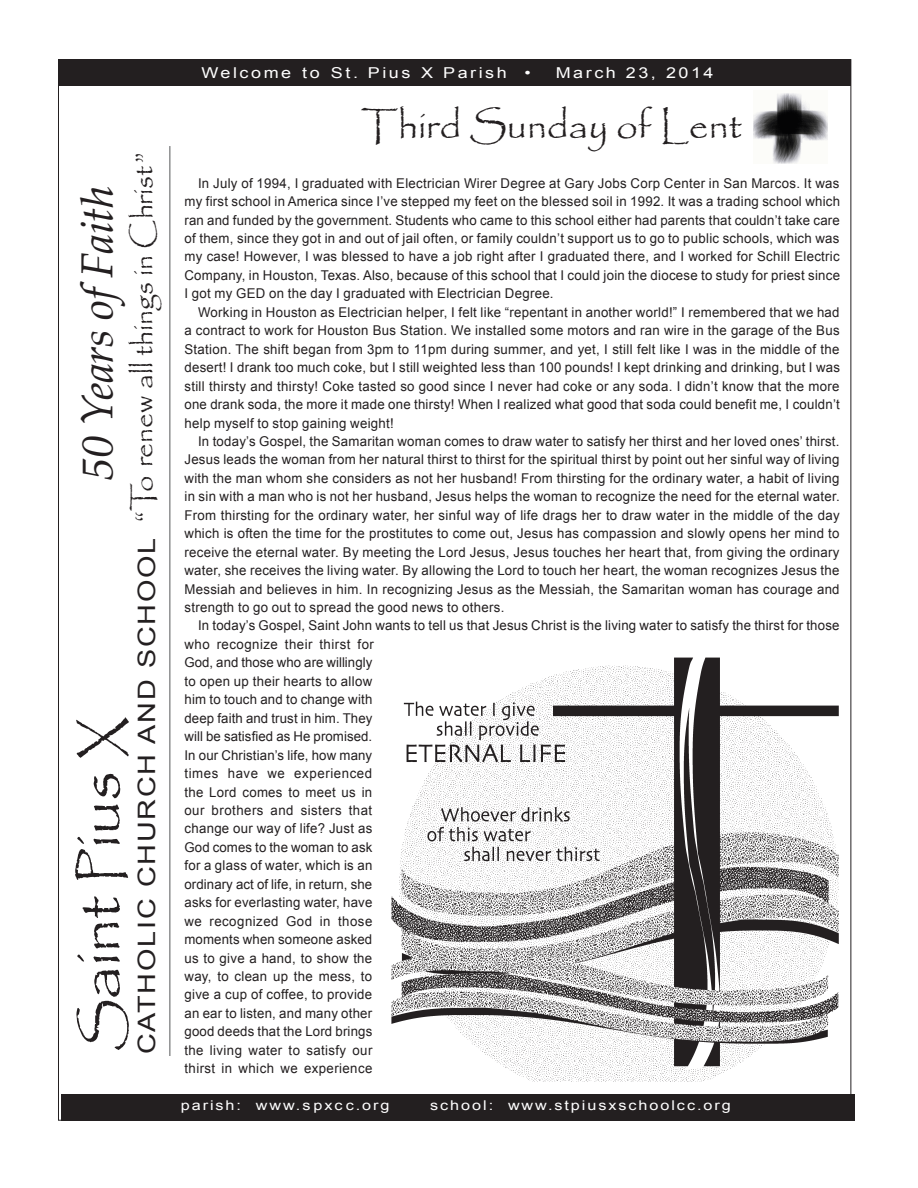
<style>
.page{position:relative;width:918px;height:1188px;background:#fff}
.page>*{position:absolute;margin:0;border:0;box-sizing:border-box;transform-origin:0 0}
.Headline{font:67.5px "Papyrus";letter-spacing:-.015em;color:#231f20}
.Headline-2{font:54px "Papyrus";color:#231f20}
.Headline-3{font:italic 45px "Palatino Linotype";letter-spacing:-.015em;color:#231f20}
.t1{font:38.85px "Papyrus";color:#231f20}
.t2{font:29.1px "Papyrus";color:#231f20}
.Headline-4{font:24px "Arial";letter-spacing:.06em;color:#231f20;scale:1.2 1}
.Headline-5{font:15px "Arial";letter-spacing:.14em;color:#fff;scale:1.2 1}
.Bulletin_text{font:13.5px/18.5px "Arial";letter-spacing:.02em;color:#231f20;text-align:justify}
.Headline-6{font:13.5px "Arial";letter-spacing:.12em;color:#fff;scale:1.2 1}
.s1{font-size:54px}
</style>
<div class="page">
<div style="left:62px;top:1095px;width:793px;height:26px;background:#231f20"></div>
<hr style="left:170px;top:146px;width:1px;height:910px;background:#57585a">
<div style="left:58px;top:60px;width:793px;height:26px;background:#231f20"></div>
<img style="left:753px;top:93px;width:74px;height:71px">
<img style="left:391px;top:657px;width:448px;height:425px">
<p class="t2" style="left:126px;top:522px;width:371px;rotate:-90deg">“To renew all things in Christ”</p>
<p class="Headline-3" style="left:65px;top:480px;width:296px;rotate:-90deg">50 Years ofFaith</p>
<p class="Headline" style="left:57px;top:1000px;width:284px;rotate:-90deg">aint <span class="s1">P</span>ius <span class="s1">X</span></p>
<p class="Headline-2" style="left:69px;top:1051px;width:54px;rotate:-90deg">S</p>
<p class="Headline-4" style="left:131px;top:1054px;width:432px;rotate:-90deg">CATHOLIC CHURCH AND SCHOOL</p>
<p class="Headline-5" style="left:201px;top:63px;width:276px">Welcome to St. Pius X Parish •</p>
<p class="Headline-5" style="left:556px;top:63px;width:133px">March 23, 2014</p>
<p class="t1" style="left:361px;top:102px;width:382px">Third Sunday of Lent</p>
<p class="Bulletin_text" style="left:184px;top:174px;width:657px;text-indent:14px">In July of 1994, I graduated with Electrician Wirer Degree at Gary Jobs Corp Center in San Marcos. It was my first school in America since I’ve stepped my feet on the blessed soil in 1992. It was a trading school which ran and funded by the government. Students who came to this school either had parents that couldn’t take care of them, since they got in and out of jail often, or family couldn’t support us to go to public schools, which was my case! However, I was blessed to have a job right after I graduated there, and I worked for Schill Electric Company, in Houston, Texas. Also, because of this school that I could join the diocese to study for priest since I got my GED on the day I graduated with Electrician Degree.</p>
<p class="Bulletin_text" style="left:184px;top:303px;width:657px;text-indent:14px">Working in Houston as Electrician helper, I felt like “repentant in another world!” I remembered that we had a contract to work for Houston Bus Station. We installed some motors and ran wire in the garage of the Bus Station. The shift began from 3pm to 11pm during summer, and yet, I still felt like I was in the middle of the desert! I drank too much coke, but I still weighted less than 100 pounds! I kept drinking and drinking, but I was still thirsty and thirsty! Coke tasted so good since I never had coke or any soda. I didn’t know that the more one drank soda, the more it made one thirsty! When I realized what good that soda could benefit me, I couldn’t help myself to stop gaining weight!</p>
<p class="Bulletin_text" style="left:184px;top:432px;width:657px;text-indent:14px">In today’s Gospel, the Samaritan woman comes to draw water to satisfy her thirst and her loved ones’ thirst.<br>Jesus leads the woman from her natural thirst to thirst for the spiritual thirst by point out her sinful way of living with the man whom she considers as not her husband! From thirsting for the ordinary water, a habit of living in sin with a man who is not her husband, Jesus helps the woman to recognize the need for the eternal water.<br>From thirsting for the ordinary water, her sinful way of life drags her to draw water in the middle of the day which is often the time for the prostitutes to come out, Jesus has compassion and slowly opens her mind to receive the eternal water. By meeting the Lord Jesus, Jesus touches her heart that, from giving the ordinary water, she receives the living water. By allowing the Lord to touch her heart, the woman recognizes Jesus the Messiah and believes in him. In recognizing Jesus as the Messiah, the Samaritan woman has courage and strength to go out to spread the good news to others.</p>
<p class="Bulletin_text" style="left:184px;top:617px;width:657px;text-align:left;text-indent:14px">In today’s Gospel, Saint John wants to tell us that Jesus Christ is the living water to satisfy the thirst for those who recognize their thirst for<br>God, and those who are willingly<br>to open up their hearts to allow<br>him to touch and to change with<br>deep faith and trust in him. They<br>will be satisfied as He promised.<br>In our Christian’s life, how many<br>times have we experienced<br>the Lord comes to meet us in<br>our brothers and sisters that<br>change our way of life? Just as<br>God comes to the woman to ask<br>for a glass of water, which is an<br>ordinary act of life, in return, she<br>asks for everlasting water, have<br>we recognized God in those<br>moments when someone asked<br>us to give a hand, to show the<br>way, to clean up the mess, to<br>give a cup of coffee, to provide<br>an ear to listen, and many other<br>good deeds that the Lord brings<br>the living water to satisfy our<br>thirst in which we experience</p>
<p class="Headline-6" style="left:181px;top:1097px;width:175px">parish: www.spxcc.org</p>
<p class="Headline-6" style="left:430px;top:1097px;width:252px">school: www.stpiusxschoolcc.org</p>
</div>
